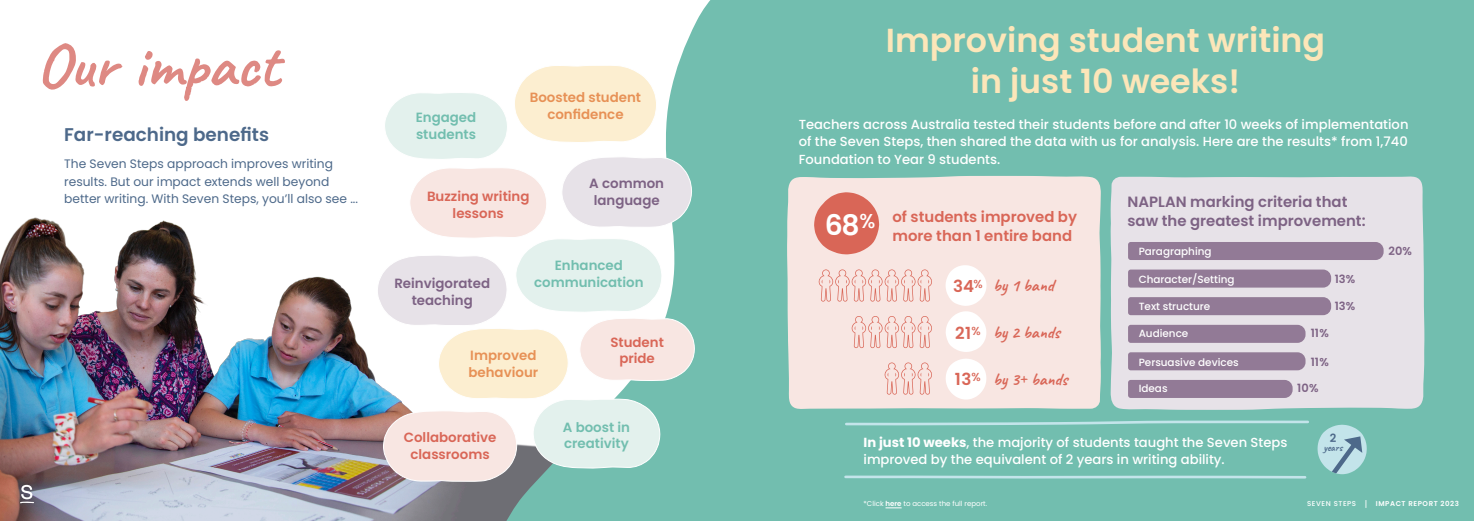
<style>
.page{position:relative;width:1474px;height:521px;background:#fff}
.page>*{position:absolute;margin:0;border:0;box-sizing:border-box;transform-origin:0 0}
.H1_Deco{font:700 63.79px "Caveat";letter-spacing:.005em;color:#de8983}
.t1{font:600 33.25px/41.1px "Poppins";color:#fce6b9;text-align:center}
.t2{font:600 28.35px "Poppins";color:#fff}
.t3{font:600 18.38px "Poppins";color:#4d698a}
.t4{font:700 17.5px "Caveat";color:#d96657}
.t5{font:600 16.62px "Poppins";color:#d96657}
.t6{font:600 14.88px/19.2px "Poppins";color:#7d6284}
.t7{font:600 14.88px/19.2px "Poppins";color:#d96657}
.t8{font:600 13.39px/16.7px "Poppins";color:#d96657;text-align:center}
.t9{font:600 13.39px/16.7px "Poppins";color:#72beaf}
.t10{font:600 13.39px/16.7px "Poppins";color:#e79156;text-align:center}
.t11{font:600 13.39px/16.7px "Poppins";color:#7d6284;text-align:center}
.Body__blue__14{font:500 13.12px/17.5px "Poppins";color:#fff;text-align:justify}
.Body__blue__14-2{font:12.25px/17.5px "Poppins";color:#4d698a}
.t12{font:600 11.38px "Poppins";color:#7d6284}
.t13{font:600 11.38px "Poppins";color:#4d698a}
.t14{font:700 10.5px "Caveat";color:#4d698a}
.t15{font:500 10.41px "Poppins";color:#fff}
.Fine_print__white{font:7px "Poppins";color:#fff}
.t16{font:600 7px "Poppins";letter-spacing:.08em;color:#fff}
.s1{font-weight:700}
.s2{font-weight:600}
.s3{font-weight:500}
.s4{font-weight:400;font-size:8.75px}
</style>
<div class="page">
<img style="left:0;top:217px;width:484px;height:304px">
<div style="left:737px;top:0;width:736px;height:521px;background:#72beaf"></div>
<svg style="left:484px;top:0;width:617px;height:521px"></svg>
<div style="left:786px;top:176px;width:314px;height:233px;background:#f8e6e2"></div>
<div style="left:1110px;top:176px;width:314px;height:234px;background:#e7e2e8"></div>
<svg style="left:814px;top:192px;width:65px;height:62px;background:#df8275"></svg>
<svg style="left:945px;top:265px;width:41px;height:87px;background:#fdf8f7"></svg>
<svg style="left:945px;top:359px;width:41px;height:40px;background:#fdf9f8"></svg>
<svg style="left:843px;top:419px;width:466px;height:8px"></svg>
<svg style="left:843px;top:474px;width:464px;height:6px"></svg>
<svg style="left:20px;top:485px;width:14px;height:18px"></svg>
<svg style="left:818px;top:269px;width:114px;height:33px;background:#f3d3cd"></svg>
<svg style="left:851px;top:316px;width:81px;height:32px;background:#f3d2cc"></svg>
<svg style="left:884px;top:362px;width:48px;height:33px;background:#f3d2cd"></svg>
<div style="left:1128px;top:242px;width:255px;height:18px;background:#927a96"></div>
<div style="left:1128px;top:270px;width:203px;height:18px;background:#927a96"></div>
<div style="left:1128px;top:325px;width:177px;height:18px;background:#927a96"></div>
<div style="left:1128px;top:352px;width:177px;height:18px;background:#927a96"></div>
<div style="left:1128px;top:380px;width:164px;height:18px;background:#927a96"></div>
<div style="left:1128px;top:297px;width:203px;height:18px;background:#927a96"></div>
<svg style="left:1317px;top:425px;width:49px;height:49px"></svg>
<svg style="left:376px;top:64px;width:319px;height:418px"></svg>
<svg style="left:885px;top:508px;width:16px;height:1px"></svg>
<p class="H1_Deco" style="left:36px;top:25px;width:245px">Our impact</p>
<h2 class="t3" style="left:64px;top:124px;width:206px">Far-reaching benefits</h2>
<p class="Body__blue__14-2" style="left:64px;top:155px;width:295px">The Seven Steps approach improves writing results. But our impact extends well beyond better writing. With Seven Steps, you’ll also see ...</p>
<p class="t9" style="left:416px;top:109px;width:62px">Engaged students</p>
<p class="t10" style="left:530px;top:89px;width:113px">Boosted student confidence</p>
<p class="t8" style="left:427px;top:188px;width:104px">Buzzing writing lessons</p>
<p class="t11" style="left:589px;top:175px;width:76px">A common language</p>
<p class="t9" style="left:555px;top:257px;width:70px">Enhanced</p>
<p class="t11" style="left:394px;top:275px;width:97px">Reinvigorated</p>
<p class="t9" style="left:534px;top:274px;width:111px">communication</p>
<p class="t11" style="left:411px;top:292px;width:63px">teaching</p>
<p class="t10" style="left:468px;top:347px;width:71px;text-align:left">Improved behaviour</p>
<p class="t8" style="left:404px;top:429px;width:94px">Collaborative classrooms</p>
<p class="t8" style="left:610px;top:334px;width:55px">Student pride</p>
<p class="t9" style="left:563px;top:419px;width:69px">A boost in creativity</p>
<p class="t1" style="left:885px;top:20px;width:441px">Improving student writing in just 10 weeks!</p>
<p class="Body__blue__14" style="left:798px;top:115px;width:611px">Teachers across Australia tested their students before and after 10 weeks of implementation of the Seven Steps, then shared the data with us for analysis. Here are the results* from 1,740<br>Foundation to Year 9 students.</p>
<p class="t2" style="left:824px;top:208px;width:52px">68<sup>%</sup></p>
<p class="t7" style="left:892px;top:207px;width:186px">of students improved by more than 1 entire band</p>
<p class="t5" style="left:953px;top:277px;width:31px">34<sup>%</sup></p>
<p class="t4" style="left:993px;top:275px;width:62px">by 1 band</p>
<p class="t5" style="left:955px;top:323px;width:27px">21<sup>%</sup></p>
<p class="t4" style="left:993px;top:321px;width:68px">by 2 bands</p>
<p class="t5" style="left:954px;top:370px;width:28px">13<sup>%</sup></p>
<p class="t4" style="left:993px;top:368px;width:76px">by 3+ bands</p>
<p class="t6" style="left:1127px;top:192px;width:240px">NAPLAN marking criteria that saw the greatest improvement:</p>
<p class="t15" style="left:1138px;top:245px;width:74px">Paragraphing</p>
<p class="t12" style="left:1388px;top:244px;width:25px">20%</p>
<p class="t15" style="left:1138px;top:273px;width:97px">Character/Setting</p>
<p class="t12" style="left:1334px;top:272px;width:22px">13%</p>
<p class="t15" style="left:1138px;top:300px;width:73px">Text structure</p>
<p class="t12" style="left:1334px;top:300px;width:22px">13%</p>
<p class="t15" style="left:1138px;top:327px;width:51px">Audience</p>
<p class="t12" style="left:1310px;top:326px;width:20px">11%</p>
<p class="t15" style="left:1138px;top:356px;width:101px">Persuasive devices</p>
<p class="t12" style="left:1310px;top:355px;width:20px">11%</p>
<p class="t15" style="left:1138px;top:382px;width:30px">Ideas</p>
<p class="t12" style="left:1297px;top:382px;width:23px">10%</p>
<p class="Body__blue__14" style="left:863px;top:433px;width:425px"><span class="s1">In just 10 weeks</span>, the majority of students taught the Seven Steps improved by the equivalent of 2 years in writing ability.</p>
<p class="t13" style="left:1329px;top:432px;width:8px">2</p>
<p class="t14" style="left:1323px;top:440px;width:20px">years</p>
<p class="Fine_print__white" style="left:863px;top:499px;width:125px">*Click <span class="s2">here</span> to access the full report.</p>
<p class="t16" style="left:1306px;top:499px;width:153px"><span class="s3">SEVEN STEPS</span> <span class="s4">|</span> IMPACT REPORT 2023</p>
</div>
